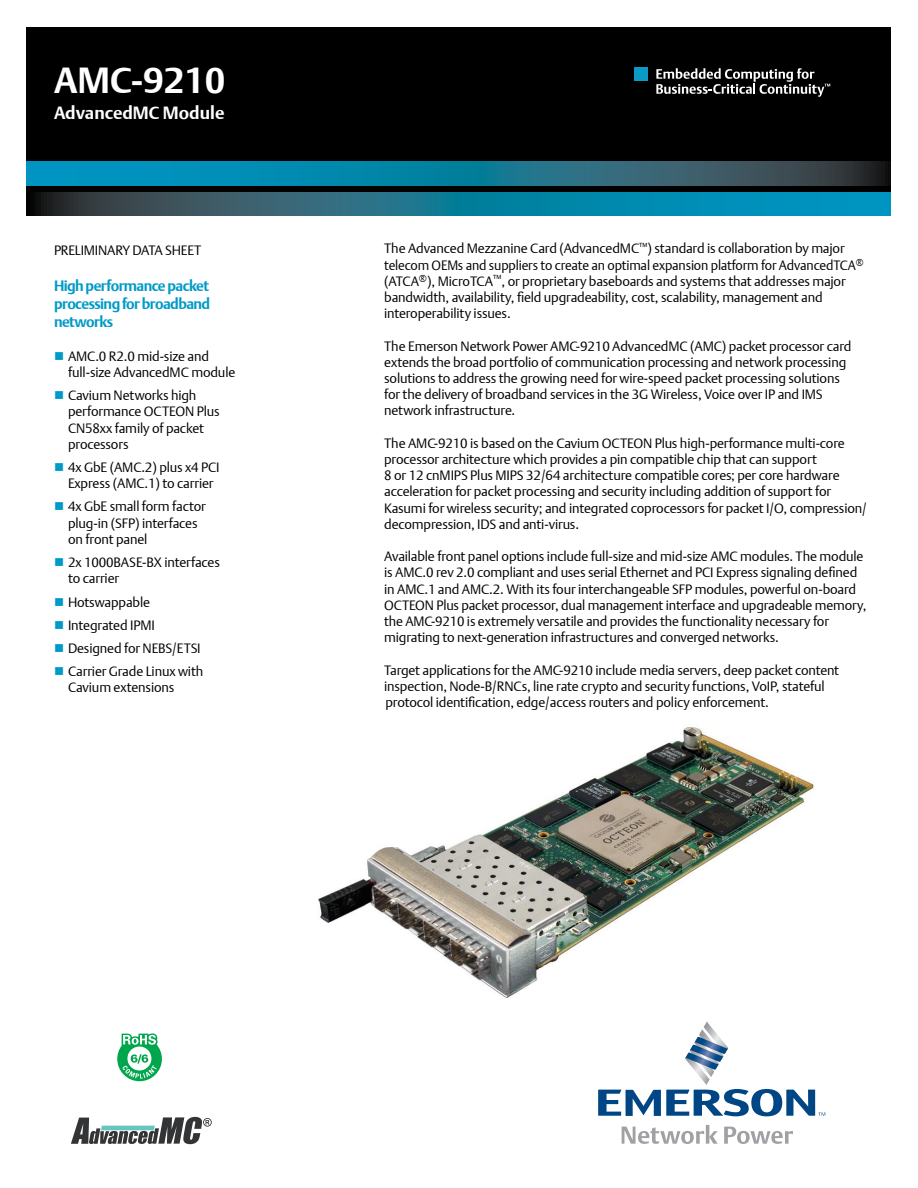
<style>
.page{position:relative;width:918px;height:1188px;background:#fff}
.page>*{position:absolute;margin:0;border:0;box-sizing:border-box;transform-origin:0 0}
.t1{font:700 36.15px "DTL Argo T";color:#fff}
.t2{font:700 17.7px "DTL Argo T";color:#fff}
.t3{font:700 15px/18px "DTL Argo T";letter-spacing:-.04em;color:#009ac8;text-align:justify}
.t4{font:13.5px/16.2px "DTL Argo T Light";letter-spacing:-.01em;color:#000}
.s1{color:#009ac8}
</style>
<div class="page">
<div style="left:27px;top:27px;width:864px;height:189px;background:#000"></div>
<div style="left:635px;top:67px;width:13px;height:14px;background:#0a9ac8"></div>
<svg style="left:656px;top:68px;width:174px;height:29px"></svg>
<svg style="left:34px;top:192px;width:857px;height:24px;background:#18738d"></svg>
<svg style="left:27px;top:162px;width:864px;height:23px;background:#17748f"></svg>
<svg style="left:598px;top:1021px;width:227px;height:95px"></svg>
<svg style="left:622px;top:1125px;width:96px;height:19px"></svg>
<svg style="left:724px;top:1127px;width:69px;height:17px"></svg>
<img style="left:319px;top:724px;width:495px;height:274px">
<svg style="left:71px;top:1117px;width:141px;height:27px"></svg>
<svg style="left:117px;top:1033px;width:45px;height:48px"></svg>
<h1 class="t1" style="left:54px;top:59px;width:173px">AMC-9210</h1>
<h2 class="t2" style="left:54px;top:102px;width:172px">AdvancedMC Module</h2>
<p class="t4" style="left:54px;top:242px;width:149px">PRELIMINARY DATA SHEET</p>
<p class="t3" style="left:54px;top:276px;width:158px">High performance packet processing for broadband networks</p>
<p class="t4" style="left:68px;top:348px;width:169px;text-indent:-14px"><span class="s1">■</span> AMC.0 R2.0 mid-size and full-size AdvancedMC module</p>
<p class="t4" style="left:68px;top:387px;width:153px;text-indent:-14px"><span class="s1">■</span> Cavium Networks high performance OCTEON Plus<br>CN58xx family of packet processors</p>
<p class="t4" style="left:54px;top:459px;width:167px;text-align:center"><span class="s1">■</span> 4x GbE (AMC.2) plus x4 PCI<br>Express (AMC.1) to carrier</p>
<p class="t4" style="left:68px;top:498px;width:139px;text-indent:-14px"><span class="s1">■</span> 4x GbE small form factor plug-in (SFP) interfaces on front panel</p>
<p class="t4" style="left:68px;top:554px;width:153px;text-indent:-14px"><span class="s1">■</span> 2x 1000BASE-BX interfaces to carrier</p>
<p class="t4" style="left:54px;top:594px;width:98px"><span class="s1">■</span> Hotswappable</p>
<p class="t4" style="left:54px;top:617px;width:102px"><span class="s1">■</span> Integrated IPMI</p>
<p class="t4" style="left:54px;top:640px;width:148px"><span class="s1">■</span> Designed for NEBS/ETSI</p>
<p class="t4" style="left:68px;top:663px;width:137px;text-indent:-14px"><span class="s1">■</span> Carrier Grade Linux with<br>Cavium extensions</p>
<p class="t4" style="left:384px;top:240px;width:481px">The Advanced Mezzanine Card (AdvancedMC<sup>™</sup>) standard is collaboration by major telecom OEMs and suppliers to create an optimal expansion platform for AdvancedTCA<sup>® </sup>(ATCA<sup>®</sup>), MicroTCA<sup>™</sup>, or proprietary baseboards and systems that addresses major bandwidth, availability, field upgradeability, cost, scalability, management and interoperability issues.</p>
<p class="t4" style="left:384px;top:338px;width:469px">The Emerson Network Power AMC-9210 AdvancedMC (AMC) packet processor card extends the broad portfolio of communication processing and network processing solutions to address the growing need for wire-speed packet processing solutions for the delivery of broadband services in the 3G Wireless, Voice over IP and IMS network infrastructure.</p>
<p class="t4" style="left:384px;top:435px;width:484px">The AMC-9210 is based on the Cavium OCTEON Plus high-performance multi-core processor architecture which provides a pin compatible chip that can support<br>8 or 12 cnMIPS Plus MIPS 32/64 architecture compatible cores; per core hardware acceleration for packet processing and security including addition of support for Kasumi for wireless security; and integrated coprocessors for packet I/O, compression/ decompression, IDS and anti-virus.</p>
<p class="t4" style="left:384px;top:548px;width:484px">Available front panel options include full-size and mid-size AMC modules. The module is AMC.0 rev 2.0 compliant and uses serial Ethernet and PCI Express signaling defined in AMC.1 and AMC.2. With its four interchangeable SFP modules, powerful on-board OCTEON Plus packet processor, dual management interface and upgradeable memory, the AMC-9210 is extremely versatile and provides the functionality necessary for migrating to next-generation infrastructures and converged networks.</p>
<p class="t4" style="left:384px;top:662px;width:456px">Target applications for the AMC-9210 include media servers, deep packet content inspection, Node-B/RNCs, line rate crypto and security functions, VoIP, stateful protocol identification, edge/access routers and policy enforcement.</p>
</div>
